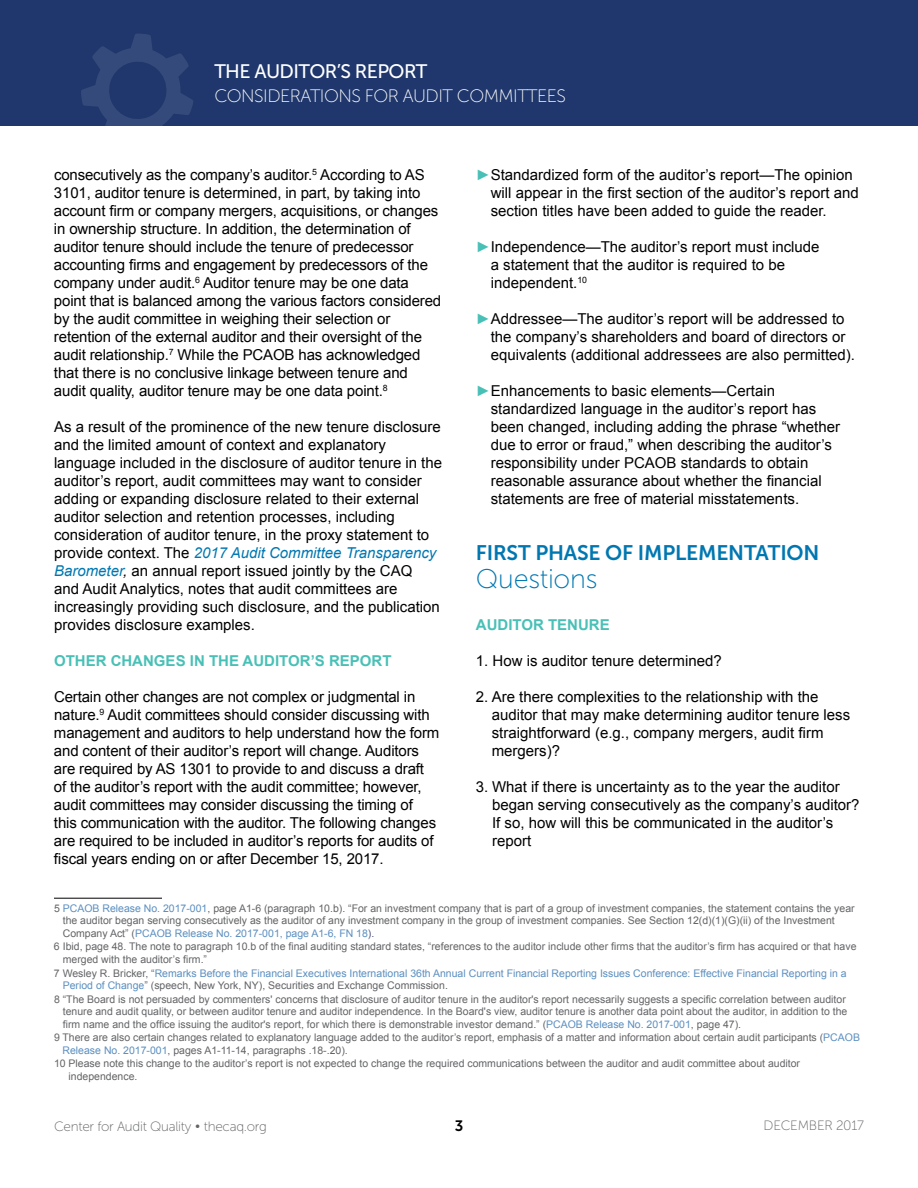
<style>
.page{position:relative;width:918px;height:1188px;background:#fff}
.page>*{position:absolute;margin:0;border:0;box-sizing:border-box;transform-origin:0 0}
.t1{font:27px "Museo Sans 100";letter-spacing:-.01em;color:#0077b1}
.t2{font:21px "Museo Sans 700";letter-spacing:-.01em;color:#0077b1}
.t3{font:19.5px "Museo Sans 500";letter-spacing:-.03em;color:#fff}
.t4{font:18px "Museo Sans 100";letter-spacing:-.03em;color:#fff}
.t5{font:15px/18px "Arial";color:#000}
.t6{font:700 15px "Arial";color:#49c0b6}
.t7{font:15px "Museo Sans 700";color:#000}
.t8{font:13.5px "Museo Sans 100";letter-spacing:-.02em;color:#636466}
.t9{font:10.5px "Arial";color:#636466}
.t10{font:10.5px "Arial";color:#5c8fc0}
.s1{font-style:italic;color:#0077b1}
.s2{font-style:italic}
.s3{color:#5c8fc0}
.s4{color:#636466}
.s5{color:#4f5884}
.s6{color:#49c0b6}
</style>
<div class="page">
<div style="left:0;top:0;width:918px;height:126px;background:#1f376c"></div>
<svg style="left:81px;top:34px;width:112px;height:92px"></svg>
<hr style="left:54px;top:898px;width:108px;height:1px;background:#000">
<h3 class="t3" style="left:214px;top:61px;width:215px">THE AUDITOR’S REPORT</h3>
<p class="t4" style="left:214px;top:87px;width:353px">CONSIDERATIONS FOR AUDIT COMMITTEES</p>
<p class="t5" style="left:54px;top:166px;width:389px">consecutively as the company’s auditor.<sup>5</sup> According to AS 3101, auditor tenure is determined, in part, by taking into account firm or company mergers, acquisitions, or changes in ownership structure. In addition, the determination of auditor tenure should include the tenure of predecessor accounting firms and engagement by predecessors of the company under audit.<sup>6</sup> Auditor tenure may be one data point that is balanced among the various factors considered by the audit committee in weighing their selection or retention of the external auditor and their oversight of the audit relationship.<sup>7</sup> While the PCAOB has acknowledged that there is no conclusive linkage between tenure and audit quality, auditor tenure may be one data point.<sup>8</sup></p>
<p class="t5" style="left:54px;top:418px;width:390px">As a result of the prominence of the new tenure disclosure and the limited amount of context and explanatory language included in the disclosure of auditor tenure in the auditor’s report, audit committees may want to consider adding or expanding disclosure related to their external auditor selection and retention processes, including consideration of auditor tenure, in the proxy statement to provide context. The <span class="s1">2017 Audit Committee Transparency Barometer</span><span class="s2">,</span> an annual report issued jointly by the CAQ<br>and Audit Analytics, notes that audit committees are increasingly providing such disclosure, and the publication provides disclosure examples.</p>
<p class="t6" style="left:54px;top:651px;width:339px">OTHER CHANGES IN THE AUDITOR’S REPORT</p>
<p class="t5" style="left:54px;top:688px;width:387px">Certain other changes are not complex or judgmental in nature.<sup>9</sup> Audit committees should consider discussing with management and auditors to help understand how the form and content of their auditor’s report will change. Auditors are required by AS 1301 to provide to and discuss a draft of the auditor’s report with the audit committee; however, audit committees may consider discussing the timing of this communication with the auditor. The following changes are required to be included in auditor’s reports for audits of fiscal years ending on or after December 15, 2017.</p>
<p class="t9" style="left:54px;top:901px;width:802px">5 <span class="s3">PCAOB Release No. 2017-001</span>, page A1-6 (paragraph 10.b). “For an investment company that is part of a group of investment companies, the statement contains the year</p>
<p class="t9" style="left:63px;top:914px;width:774px">the auditor began serving consecutively as the auditor of any investment company in the group of investment companies. See Section 12(d)(1)(G)(ii) of the Investment</p>
<p class="t10" style="left:63px;top:926px;width:313px"><span class="s4">Company Act” (</span>PCAOB Release No. 2017-001, page A1-6, FN 18<span class="s5">).</span></p>
<p class="t9" style="left:54px;top:940px;width:804px">6 Ibid, page 48. The note to paragraph 10.b of the final auditing standard states, “references to the auditor include other firms that the auditor’s firm has acquired or that have</p>
<p class="t9" style="left:63px;top:952px;width:146px">merged with the auditor’s firm.”</p>
<p class="t10" style="left:54px;top:966px;width:794px"><span class="s4">7 Wesley R. Bricker, “</span>Remarks Before the Financial Executives International 36th Annual Current Financial Reporting Issues Conference: Effective Financial Reporting in a</p>
<p class="t9" style="left:63px;top:979px;width:387px"><span class="s3">Period of Change</span>” (speech, New York, NY), Securities and Exchange Commission.</p>
<p class="t9" style="left:54px;top:992px;width:793px">8 “The Board is not persuaded by commenters' concerns that disclosure of auditor tenure in the auditor's report necessarily suggests a specific correlation between auditor</p>
<p class="t9" style="left:63px;top:1005px;width:786px">tenure and audit quality, or between auditor tenure and auditor independence. In the Board's view, auditor tenure is another data point about the auditor, in addition to the</p>
<p class="t9" style="left:63px;top:1017px;width:680px">firm name and the office issuing the auditor's report, for which there is demonstrable investor demand.” (<span class="s3">PCAOB Release No. 2017-001</span>, page 47).</p>
<p class="t9" style="left:54px;top:1031px;width:808px">9 There are also certain changes related to explanatory language added to the auditor’s report, emphasis of a matter and information about certain audit participants (<span class="s3">PCAOB</span></p>
<p class="t9" style="left:63px;top:1043px;width:287px"><span class="s3">Release No. 2017-001</span>, pages A1-11-14, paragraphs .18-.20).</p>
<p class="t9" style="left:54px;top:1057px;width:748px">10 Please note this change to the auditor’s report is not expected to change the required communications between the auditor and audit committee about auditor</p>
<p class="t9" style="left:69px;top:1069px;width:70px">independence.</p>
<p class="t5" style="left:491px;top:166px;width:369px;text-indent:-15px"><span class="s6">►</span>Standardized form of the auditor’s report—The opinion will appear in the first section of the auditor’s report and section titles have been added to guide the reader.</p>
<p class="t5" style="left:491px;top:238px;width:330px;text-indent:-15px"><span class="s6">►</span>Independence—The auditor’s report must include a statement that the auditor is required to be independent.<sup>10</sup></p>
<p class="t5" style="left:491px;top:310px;width:366px;text-indent:-15px"><span class="s6">►</span>Addressee—The auditor’s report will be addressed to the company’s shareholders and board of directors or equivalents (additional addressees are also permitted).</p>
<p class="t5" style="left:491px;top:382px;width:351px;text-indent:-15px"><span class="s6">►</span>Enhancements to basic elements—Certain standardized language in the auditor’s report has been changed, including adding the phrase “whether due to error or fraud,” when describing the auditor’s responsibility under PCAOB standards to obtain reasonable assurance about whether the financial statements are free of material misstatements.</p>
<h2 class="t2" style="left:476px;top:541px;width:345px">FIRST PHASE OF IMPLEMENTATION</h2>
<h1 class="t1" style="left:476px;top:564px;width:123px">Questions</h1>
<p class="t6" style="left:476px;top:615px;width:135px">AUDITOR TENURE</p>
<p class="t5" style="left:476px;top:652px;width:247px">1. How is auditor tenure determined?</p>
<p class="t5" style="left:492px;top:688px;width:360px;text-indent:-16px">2. Are there complexities to the relationship with the auditor that may make determining auditor tenure less straightforward (e.g., company mergers, audit firm mergers)?</p>
<p class="t5" style="left:492px;top:778px;width:369px;text-indent:-16px">3. What if there is uncertainty as to the year the auditor began serving consecutively as the company’s auditor?<br>If so, how will this be communicated in the auditor’s report</p>
<p class="t8" style="left:54px;top:1119px;width:214px">Center for Audit Quality • thecaq.org</p>
<p class="t7" style="left:455px;top:1117px;width:10px">3</p>
<p class="t8" style="left:764px;top:1118px;width:102px">DECEMBER 2017</p>
</div>
